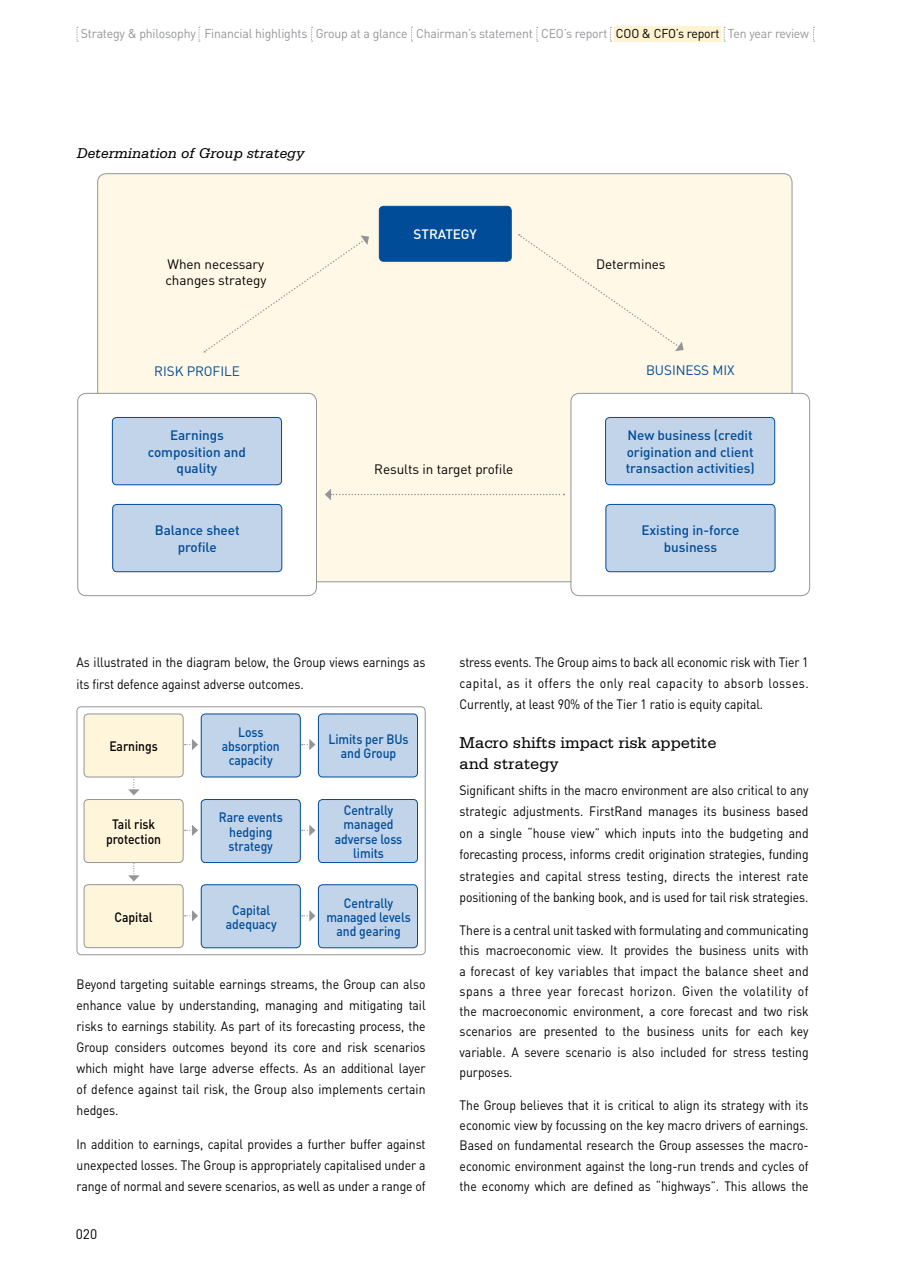
<style>
.page{position:relative;width:915px;height:1276px;background:#fff}
.page>*{position:absolute;margin:0;border:0;box-sizing:border-box;transform-origin:0 0}
.t1{font:16.5px/21.5px "Serifa Std";color:#000}
.t2{font:italic 15px "Serifa Std";color:#000}
.t3{font:13.65px "DIN";color:#000}
.t4{font:13.5px/20.2px "DIN";letter-spacing:-.005em;color:#000;text-align:justify;scale:.9 1}
.t5{font:500 13.5px/14.2px "DIN";letter-spacing:-.005em;color:#004c98;text-align:center;scale:.9 1}
.t6{font:500 13.5px/16.5px "DIN";letter-spacing:-.005em;color:#004c98;text-align:center}
.t7{font:13.5px/16.5px "DIN";letter-spacing:-.005em;color:#000}
.t8{font:500 13.5px/15px "DIN";letter-spacing:-.005em;color:#000;text-align:center;scale:.9 1}
.t9{font:13.5px "DIN";color:#004c98}
.t10{font:500 13.5px "DIN";color:#fff}
.t11{font:12.75px "DIN";letter-spacing:-.015em;color:#939598;scale:.96 1}
.s1{color:#000}
</style>
<div class="page">
<svg style="left:128px;top:777px;width:11px;height:18px"></svg>
<div style="left:84px;top:714px;width:99px;height:63px;background:#fff5db;border-radius:4px"></div>
<div style="left:84px;top:713px;width:99px;height:64px;border:1px solid #939598;border-radius:4px"></div>
<div style="left:77px;top:706px;width:348px;height:249px;border:1px solid #939598;border-radius:4px"></div>
<div style="left:318px;top:714px;width:99px;height:63px;background:#c2d4ea;border-radius:4px"></div>
<div style="left:318px;top:713px;width:100px;height:64px;border:1px solid #004c98;border-radius:4px"></div>
<div style="left:201px;top:799px;width:99px;height:63px;background:#c2d4ea;border-radius:4px"></div>
<div style="left:201px;top:799px;width:99px;height:64px;border:1px solid #004c98;border-radius:4px"></div>
<div style="left:318px;top:799px;width:99px;height:63px;background:#c2d4ea;border-radius:4px"></div>
<div style="left:318px;top:799px;width:100px;height:64px;border:1px solid #004c98;border-radius:4px"></div>
<div style="left:201px;top:884px;width:99px;height:63px;background:#c2d4ea;border-radius:4px"></div>
<div style="left:201px;top:884px;width:99px;height:64px;border:1px solid #004c98;border-radius:4px"></div>
<div style="left:318px;top:884px;width:99px;height:63px;background:#c2d4ea;border-radius:4px"></div>
<div style="left:318px;top:884px;width:100px;height:64px;border:1px solid #004c98;border-radius:4px"></div>
<div style="left:201px;top:714px;width:99px;height:63px;background:#c2d4ea;border-radius:4px"></div>
<div style="left:201px;top:713px;width:99px;height:64px;border:1px solid #004c98;border-radius:4px"></div>
<svg style="left:128px;top:863px;width:11px;height:18px"></svg>
<div style="left:84px;top:799px;width:99px;height:63px;background:#fff5db;border-radius:4px"></div>
<div style="left:84px;top:799px;width:99px;height:64px;border:1px solid #939598;border-radius:4px"></div>
<div style="left:84px;top:884px;width:99px;height:63px;background:#fff5db;border-radius:4px"></div>
<div style="left:84px;top:884px;width:99px;height:64px;border:1px solid #939598;border-radius:4px"></div>
<svg style="left:184px;top:910px;width:14px;height:11px"></svg>
<svg style="left:184px;top:825px;width:14px;height:11px"></svg>
<svg style="left:184px;top:739px;width:14px;height:11px"></svg>
<svg style="left:302px;top:910px;width:13px;height:11px"></svg>
<svg style="left:302px;top:825px;width:13px;height:11px"></svg>
<svg style="left:302px;top:739px;width:13px;height:11px"></svg>
<div style="left:614px;top:26px;width:106px;height:16px;background:#fff3d1"></div>
<svg style="left:77px;top:27px;width:1px;height:15px"></svg>
<svg style="left:198px;top:27px;width:2px;height:15px"></svg>
<svg style="left:536px;top:27px;width:1px;height:15px"></svg>
<svg style="left:610px;top:27px;width:1px;height:15px"></svg>
<svg style="left:723px;top:27px;width:2px;height:15px"></svg>
<svg style="left:813px;top:27px;width:1px;height:15px"></svg>
<svg style="left:411px;top:27px;width:1px;height:15px"></svg>
<svg style="left:311px;top:27px;width:1px;height:15px"></svg>
<div style="left:98px;top:174px;width:693px;height:408px;background:#fff8e6;border-radius:9px"></div>
<div style="left:379px;top:206px;width:132px;height:55px;background:#004c98;border-radius:4px"></div>
<div style="left:379px;top:206px;width:132px;height:56px;border:1px solid #004c98;border-radius:4px"></div>
<div style="left:78px;top:393px;width:238px;height:202px;background:#fff;border-radius:9px"></div>
<div style="left:77px;top:393px;width:240px;height:203px;border:1px solid #939598;border-radius:9px"></div>
<div style="left:112px;top:417px;width:169px;height:68px;background:#c2d4ea;border-radius:4px"></div>
<div style="left:112px;top:417px;width:170px;height:68px;border:1px solid #004c98;border-radius:4px"></div>
<div style="left:113px;top:504px;width:169px;height:68px;background:#c2d4ea;border-radius:4px"></div>
<div style="left:112px;top:504px;width:170px;height:68px;border:1px solid #004c98;border-radius:4px"></div>
<div style="left:570px;top:393px;width:239px;height:202px;background:#fff;border-radius:9px"></div>
<div style="left:570px;top:393px;width:239px;height:203px;border:1px solid #939598;border-radius:9px"></div>
<div style="left:605px;top:417px;width:169px;height:68px;background:#c2d4ea;border-radius:4px"></div>
<div style="left:605px;top:417px;width:169px;height:68px;border:1px solid #004c98;border-radius:4px"></div>
<div style="left:605px;top:504px;width:169px;height:68px;background:#c2d4ea;border-radius:4px"></div>
<div style="left:605px;top:504px;width:170px;height:68px;border:1px solid #004c98;border-radius:4px"></div>
<svg style="left:203px;top:235px;width:166px;height:118px"></svg>
<svg style="left:518px;top:234px;width:165px;height:117px"></svg>
<svg style="left:325px;top:489px;width:239px;height:11px"></svg>
<p class="t11" style="left:81px;top:26px;width:759px">Strategy &amp; philosophy Financial highlights Group at a glance Chairman’s statement CEO’s report <span class="s1">COO &amp; CFO’s report</span> Ten year review</p>
<p class="t2" style="left:77px;top:145px;width:229px">Determination of Group strategy</p>
<p class="t10" style="left:413px;top:226px;width:64px">St rategy</p>
<p class="t7" style="left:165px;top:255px;width:103px">When necessary changes strategy</p>
<p class="t7" style="left:596px;top:255px;width:71px">Determines</p>
<p class="t9" style="left:154px;top:363px;width:8px">risk</p>
<p class="t9" style="left:187px;top:363px;width:9px">profile</p>
<p class="t9" style="left:645px;top:362px;width:9px">business</p>
<p class="t9" style="left:712px;top:362px;width:24px">mi x</p>
<p class="t6" style="left:148px;top:426px;width:100px">Earnings composition and quality</p>
<p class="t7" style="left:374px;top:461px;width:140px">Results in target profile</p>
<p class="t6" style="left:625px;top:426px;width:130px;text-align:left">New business (credit origination and client transaction activities)</p>
<p class="t6" style="left:155px;top:521px;width:86px">Balance sheet profile</p>
<p class="t6" style="left:641px;top:521px;width:100px">Existing in-force business</p>
<p class="t4" style="left:77px;top:651px;width:389px;line-height:21.6px">As illustrated in the diagram below, the Group views earnings as its first defence against adverse outcomes.</p>
<p class="t5" style="left:222px;top:724px;width:66px">Loss absorption capacity</p>
<p class="t8" style="left:109px;top:738px;width:55px">Earnings</p>
<p class="t5" style="left:328px;top:731px;width:91px">Limits per BUs and Group</p>
<p class="t8" style="left:106px;top:816px;width:63px">Tail risk protection</p>
<p class="t8" style="left:115px;top:909px;width:44px">Capital</p>
<p class="t5" style="left:219px;top:810px;width:72px">Rare events hedging strategy</p>
<p class="t5" style="left:226px;top:902px;width:58px">Capital adequacy</p>
<p class="t5" style="left:335px;top:803px;width:76px">Centrally managed adverse loss limits</p>
<p class="t5" style="left:326px;top:895px;width:95px">Centrally managed levels and gearing</p>
<p class="t4" style="left:77px;top:973px;width:389px;line-height:21px">Beyond targeting suitable earnings streams, the Group can also enhance value by understanding, managing and mitigating tail risks to earnings stability. As part of its forecasting process, the Group considers outcomes beyond its core and risk scenarios which might have large adverse effects. As an additional layer of defence against tail risk, the Group also implements certain hedges.</p>
<p class="t4" style="left:77px;top:1133px;width:389px;line-height:21px">In addition to earnings, capital provides a further buffer against unexpected losses. The Group is appropriately capitalised under a range of normal and severe scenarios, as well as under a range of</p>
<p class="t3" style="left:76px;top:1225px;width:23px">020</p>
<p class="t4" style="left:459px;top:652px;width:389px;line-height:20.9px">stress events. The Group aims to back all economic risk with Tier 1 capital, as it offers the only real capacity to absorb losses.<br>Currently, at least 90% of the Tier 1 ratio is equity capital.</p>
<p class="t1" style="left:459px;top:731px;width:258px">Macro shifts impact risk appetite and strategy</p>
<p class="t4" style="left:459px;top:779px;width:389px;line-height:21.5px">Significant shifts in the macro environment are also critical to any strategic adjustments. FirstRand manages its business based on a single “house view” which inputs into the budgeting and forecasting process, informs credit origination strategies, funding strategies and capital stress testing, directs the interest rate positioning of the banking book, and is used for tail risk strategies.</p>
<p class="t4" style="left:459px;top:920px;width:389px">There is a central unit tasked with formulating and communicating this macroeconomic view. It provides the business units with a forecast of key variables that impact the balance sheet and spans a three year forecast horizon. Given the volatility of the macroeconomic environment, a core forecast and two risk scenarios are presented to the business units for each key variable. A severe scenario is also included for stress testing purposes.</p>
<p class="t4" style="left:459px;top:1094px;width:389px">The Group believes that it is critical to align its strategy with its economic view by focussing on the key macro drivers of earnings.<br>Based on fundamental research the Group assesses the macro&shy;economic environment against the long-run trends and cycles of the economy which are defined as “highways”. This allows the</p>
</div>
